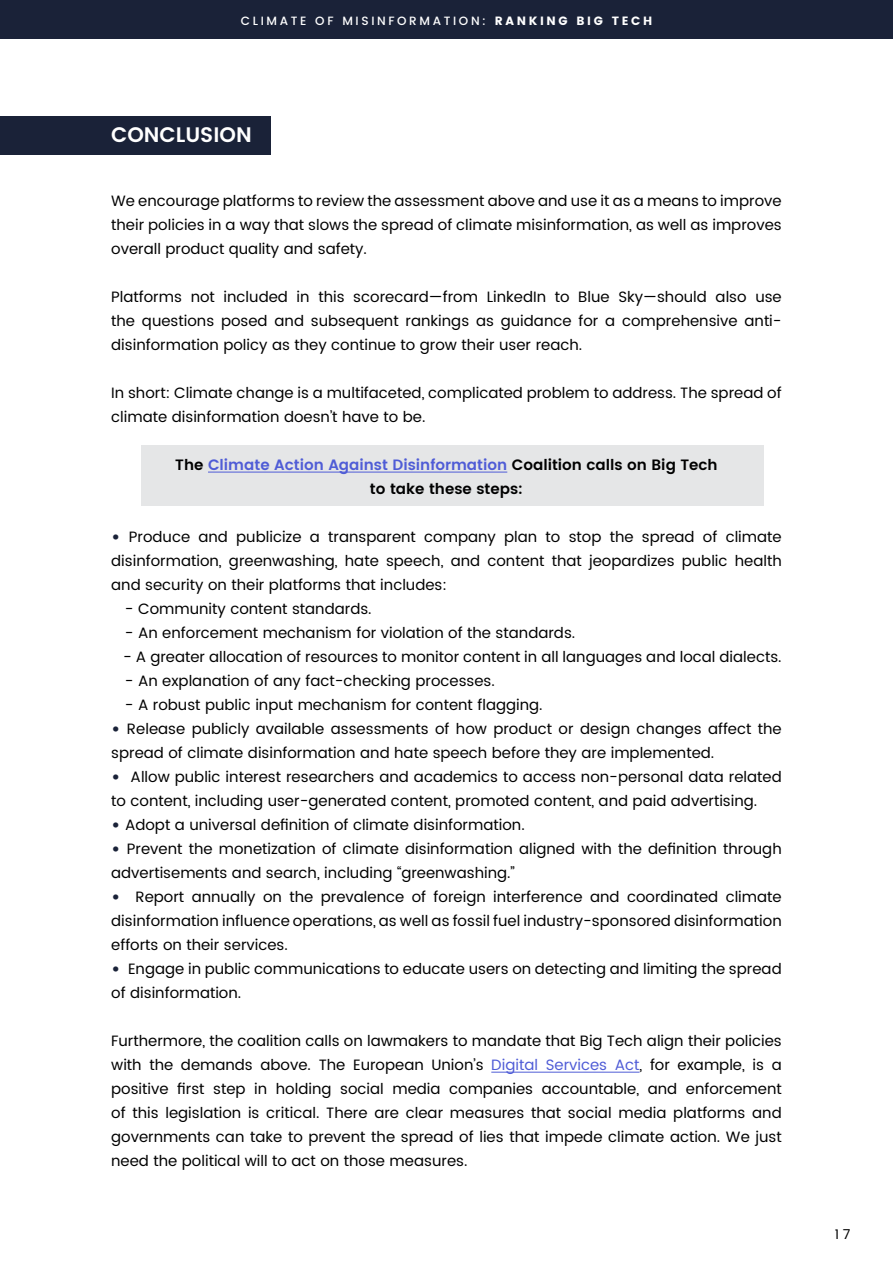
<style>
.page{position:relative;width:893px;height:1263px;background:#fff}
.page>*{position:absolute;margin:0;border:0;box-sizing:border-box;transform-origin:0 0}
.t1{font:600 21px "Poppins";color:#fff}
.t2{font:15px/24px "Poppins";color:#000;text-align:justify}
.t3{font:600 15px/24px "Poppins";color:#000;text-align:center}
.t4{font:13.5px "Poppins";color:#000}
.t5{font:500 12px "Poppins";letter-spacing:.22em;color:#fff}
.s1{font-weight:700}
.s2{color:#4f5cd6}
.s3{font-size:21px;color:#1a2238}
</style>
<div class="page">
<div style="left:0;top:0;width:893px;height:39px;background:#1a2238"></div>
<div style="left:141px;top:445px;width:622px;height:60px;background:#e5e6e7"></div>
<div style="left:0;top:116px;width:270px;height:39px;background:#1a2238"></div>
<hr style="left:208px;top:472px;width:299px;height:1px;background:#4f5cd6">
<hr style="left:491px;top:1072px;width:148px;height:1px;background:#4f5cd6">
<p class="t5" style="left:241px;top:14px;width:413px">CLIMATE OF MISINFORMATION: <span class="s1">RANKING BIG TECH</span></p>
<h1 class="t1" style="left:111px;top:121px;width:142px">CONCLUSION</h1>
<p class="t2" style="left:111px;top:189px;width:672px">We encourage platforms to review the assessment above and use it as a means to improve their policies in a way that slows the spread of climate misinformation, as well as improves overall product quality and safety.</p>
<p class="t2" style="left:111px;top:285px;width:672px">Platforms not included in this scorecard—from LinkedIn to Blue Sky—should also use the questions posed and subsequent rankings as guidance for a comprehensive anti&shy;disinformation policy as they continue to grow their user reach.</p>
<p class="t2" style="left:111px;top:381px;width:672px">In short: Climate change is a multifaceted, complicated problem to address. The spread of climate disinformation doesn’t have to be.</p>
<p class="t3" style="left:175px;top:453px;width:544px">The <span class="s2">Climate Action Against Disinformation</span> Coalition calls on Big Tech to take these steps:</p>
<p class="t2" style="left:111px;top:525px;width:672px"><span class="s3">•</span> Produce and publicize a transparent company plan to stop the spread of climate disinformation, greenwashing, hate speech, and content that jeopardizes public health and security on their platforms that includes:</p>
<p class="t2" style="left:125px;top:597px;width:248px">- Community content standards.</p>
<p class="t2" style="left:125px;top:621px;width:452px">- An enforcement mechanism for violation of the standards.</p>
<p class="t2" style="left:123px;top:645px;width:660px">- A greater allocation of resources to monitor content in all languages and local dialects.</p>
<p class="t2" style="left:125px;top:669px;width:372px">- An explanation of any fact-checking processes.</p>
<p class="t2" style="left:125px;top:693px;width:419px">- A robust public input mechanism for content flagging.</p>
<p class="t2" style="left:111px;top:717px;width:672px"><span class="s3">•</span> Release publicly available assessments of how product or design changes affect the spread of climate disinformation and hate speech before they are implemented.</p>
<p class="t2" style="left:111px;top:765px;width:672px"><span class="s3">•</span> Allow public interest researchers and academics to access non-personal data related to content, including user-generated content, promoted content, and paid advertising.</p>
<p class="t2" style="left:111px;top:813px;width:415px"><span class="s3">•</span> Adopt a universal definition of climate disinformation.</p>
<p class="t2" style="left:111px;top:837px;width:672px"><span class="s3">•</span> Prevent the monetization of climate disinformation aligned with the definition through advertisements and search, including “greenwashing.”</p>
<p class="t2" style="left:111px;top:885px;width:672px"><span class="s3">•</span> Report annually on the prevalence of foreign interference and coordinated climate disinformation influence operations, as well as fossil fuel industry-sponsored disinformation efforts on their services.</p>
<p class="t2" style="left:111px;top:957px;width:672px"><span class="s3">•</span> Engage in public communications to educate users on detecting and limiting the spread of disinformation.</p>
<p class="t2" style="left:111px;top:1029px;width:672px">Furthermore, the coalition calls on lawmakers to mandate that Big Tech align their policies with the demands above. The European Union’s <span class="s2">Digital Services Act</span>, for example, is a positive first step in holding social media companies accountable, and enforcement of this legislation is critical. There are clear measures that social media platforms and governments can take to prevent the spread of lies that impede climate action. We just need the political will to act on those measures.</p>
<p class="t4" style="left:835px;top:1226px;width:17px">1 7</p>
</div>
